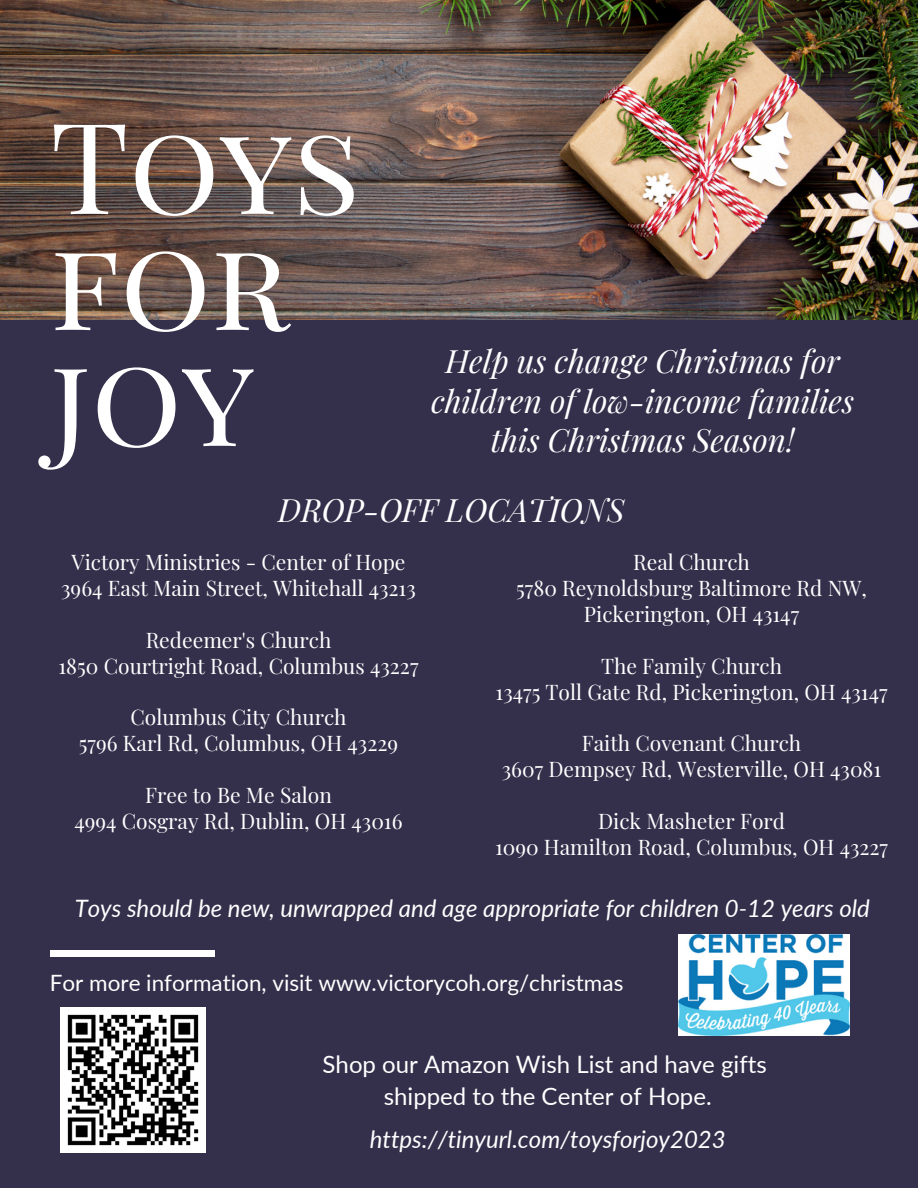
<style>
.page{position:relative;width:918px;height:1188px;background:#342f4b}
.page>*{position:absolute;margin:0;border:0;box-sizing:border-box;transform-origin:0 0}
.t1{font:126.6px/115.9px "Playfair Display SC";color:#fff}
.t2{font:italic 31.5px/39.3px "Playfair Display";color:#fff;text-align:center}
.t3{font:italic 24px "Lato";color:#fff}
.t4{font:24px "Lato";color:#fff}
.t5{font:22.5px "Lato";color:#fff}
.t6{font:21px/25.8px "Playfair Display";color:#fff;text-align:center}
</style>
<div class="page">
<div style="left:50px;top:951px;width:165px;height:5px;background:#fff"></div>
<img style="left:0;top:0;width:918px;height:319px">
<img style="left:679px;top:935px;width:171px;height:101px">
<img style="left:60px;top:1007px;width:145px;height:146px">
<p class="t1" style="left:50px;top:104px;width:312px">Toys for</p>
<p class="t1" style="left:50px;top:336px;width:206px">joy</p>
<p class="t2" style="left:431px;top:341px;width:425px">Help us change Christmas for children of low-income families this Christmas Season!</p>
<p class="t2" style="left:278px;top:489px;width:348px">DROP-OFF LOCATIONS</p>
<p class="t6" style="left:71px;top:549px;width:336px">Victory Ministries - Center of Hope</p>
<p class="t6" style="left:61px;top:574px;width:356px">3964 East Main Street, Whitehall 43213</p>
<p class="t6" style="left:146px;top:626px;width:187px">Redeemer's Church</p>
<p class="t6" style="left:59px;top:652px;width:361px">1850 Courtright Road, Columbus 43227</p>
<p class="t6" style="left:130px;top:704px;width:218px">Columbus City Church</p>
<p class="t6" style="left:79px;top:730px;width:321px">5796 Karl Rd, Columbus, OH 43229</p>
<p class="t6" style="left:145px;top:781px;width:188px">Free to Be Me Salon</p>
<p class="t6" style="left:74px;top:807px;width:330px">4994 Cosgray Rd, Dublin, OH 43016</p>
<p class="t6" style="left:633px;top:549px;width:118px">Real Church</p>
<p class="t6" style="left:516px;top:574px;width:352px">5780 Reynoldsburg Baltimore Rd NW,<br>Pickerington, OH 43147</p>
<p class="t6" style="left:601px;top:652px;width:183px">The Family Church</p>
<p class="t6" style="left:496px;top:678px;width:394px">13475 Toll Gate Rd, Pickerington, OH 43147</p>
<p class="t6" style="left:582px;top:730px;width:221px">Faith Covenant Church</p>
<p class="t6" style="left:502px;top:756px;width:381px">3607 Dempsey Rd, Westerville, OH 43081</p>
<p class="t6" style="left:598px;top:807px;width:188px">Dick Masheter Ford</p>
<p class="t6" style="left:495px;top:833px;width:395px">1090 Hamilton Road, Columbus, OH 43227</p>
<p class="t3" style="left:75px;top:893px;width:797px">Toys should be new, unwrapped and age appropriate for children 0-12 years old</p>
<p class="t5" style="left:50px;top:969px;width:575px">For more information, visit www.victorycoh.org/christmas</p>
<p class="t4" style="left:323px;top:1049px;width:446px">Shop our Amazon Wish List and have gifts</p>
<p class="t4" style="left:384px;top:1082px;width:329px">shipped to the Center of Hope.</p>
<p class="t3" style="left:370px;top:1124px;width:357px">https://tinyurl.com/toysforjoy2023</p>
</div>
